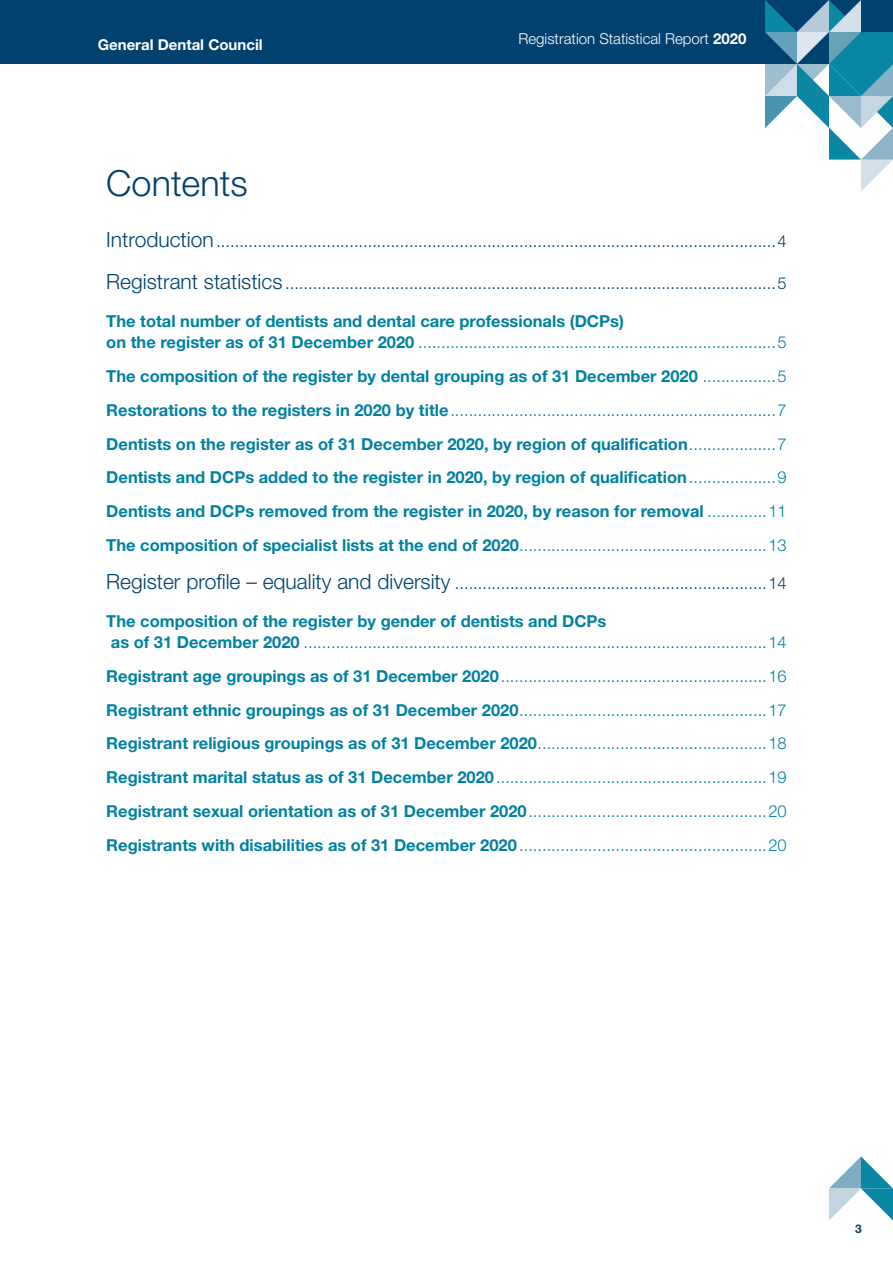
<style>
.page{position:relative;width:893px;height:1263px;background:#fff}
.page>*{position:absolute;margin:0;border:0;box-sizing:border-box;transform-origin:0 0}
.t1{font:300 36px "Helvetica Neue LT Std";color:#004170}
.t2{font:300 16.5px/21px "Helvetica Neue LT Std";color:#0081a2}
.t3{font:700 16.5px/21px "Helvetica Neue LT Std";color:#0081a2}
.t4{font:300 16.5px "Helvetica Neue LT Std";color:#004170}
.t5{font:300 15px "Helvetica Neue LT Std";color:#fff}
.t6{font:700 15px "Helvetica Neue LT Std";color:#fff}
.t7{font:700 12px "Helvetica Neue LT Std";color:#004170}
.s1{font-weight:700}
.s2{font-size:21px}
.s3{font-weight:300}
</style>
<div class="page">
<div style="left:0;top:0;width:893px;height:64px;background:#004170"></div>
<svg style="left:829px;top:1156px;width:64px;height:64px"></svg>
<svg style="left:765px;top:0;width:128px;height:191px"></svg>
<p class="t6" style="left:98px;top:35px;width:166px">General Dental Council</p>
<p class="t5" style="left:518px;top:30px;width:230px">Registration Statistical Report <span class="s1">2020</span></p>
<h1 class="t1" style="left:106px;top:161px;width:143px">Contents</h1>
<p class="t4" style="left:106px;top:231px;width:682px"><span class="s2">Introduction</span> ..........................................................................................................................4</p>
<p class="t4" style="left:106px;top:273px;width:682px"><span class="s2">Registrant statistics</span> ...........................................................................................................5</p>
<p class="t3" style="left:106px;top:311px;width:682px">The total number of dentists and dental care professionals (DCPs)<br>on the register as of 31 December 2020 <span class="s3">..............................................................................5</span></p>
<p class="t3" style="left:106px;top:365px;width:682px">The composition of the register by dental grouping as of 31 December 2020 <span class="s3">................5</span></p>
<p class="t2" style="left:106px;top:399px;width:682px"><span class="s1">Restorations to the registers in 2020 by title</span>.......................................................................7</p>
<p class="t3" style="left:106px;top:433px;width:682px">Dentists on the register as of 31 December 2020, by region of qualification<span class="s3">...................7</span></p>
<p class="t3" style="left:106px;top:467px;width:682px">Dentists and DCPs added to the register in 2020, by region of qualification<span class="s3">...................9</span></p>
<p class="t3" style="left:106px;top:500px;width:682px">Dentists and DCPs removed from the register in 2020, by reason for removal <span class="s3">.............11</span></p>
<p class="t2" style="left:106px;top:534px;width:682px"><span class="s1">The composition of specialist lists at the end of 2020</span>......................................................13</p>
<p class="t4" style="left:106px;top:573px;width:682px"><span class="s2">Register profile – equality and diversity</span> ....................................................................14</p>
<p class="t2" style="left:106px;top:610px;width:682px"><span class="s1">The composition of the register by gender of dentists and DCPs<br>as of 31 December 2020</span> .....................................................................................................14</p>
<p class="t2" style="left:106px;top:665px;width:682px"><span class="s1">Registrant age groupings as of 31 December 2020</span>..........................................................16</p>
<p class="t2" style="left:106px;top:699px;width:682px"><span class="s1">Registrant ethnic groupings as of 31 December 2020</span>......................................................17</p>
<p class="t2" style="left:106px;top:733px;width:682px"><span class="s1">Registrant religious groupings as of 31 December 2020</span>..................................................18</p>
<p class="t2" style="left:106px;top:766px;width:682px"><span class="s1">Registrant marital status as of 31 December 2020</span>...........................................................19</p>
<p class="t2" style="left:106px;top:800px;width:682px"><span class="s1">Registrant sexual orientation as of 31 December 2020</span>....................................................20</p>
<p class="t2" style="left:106px;top:834px;width:682px"><span class="s1">Registrants with disabilities as of 31 December 2020</span>......................................................20</p>
<p class="t7" style="left:855px;top:1221px;width:8px">3</p>
</div>
